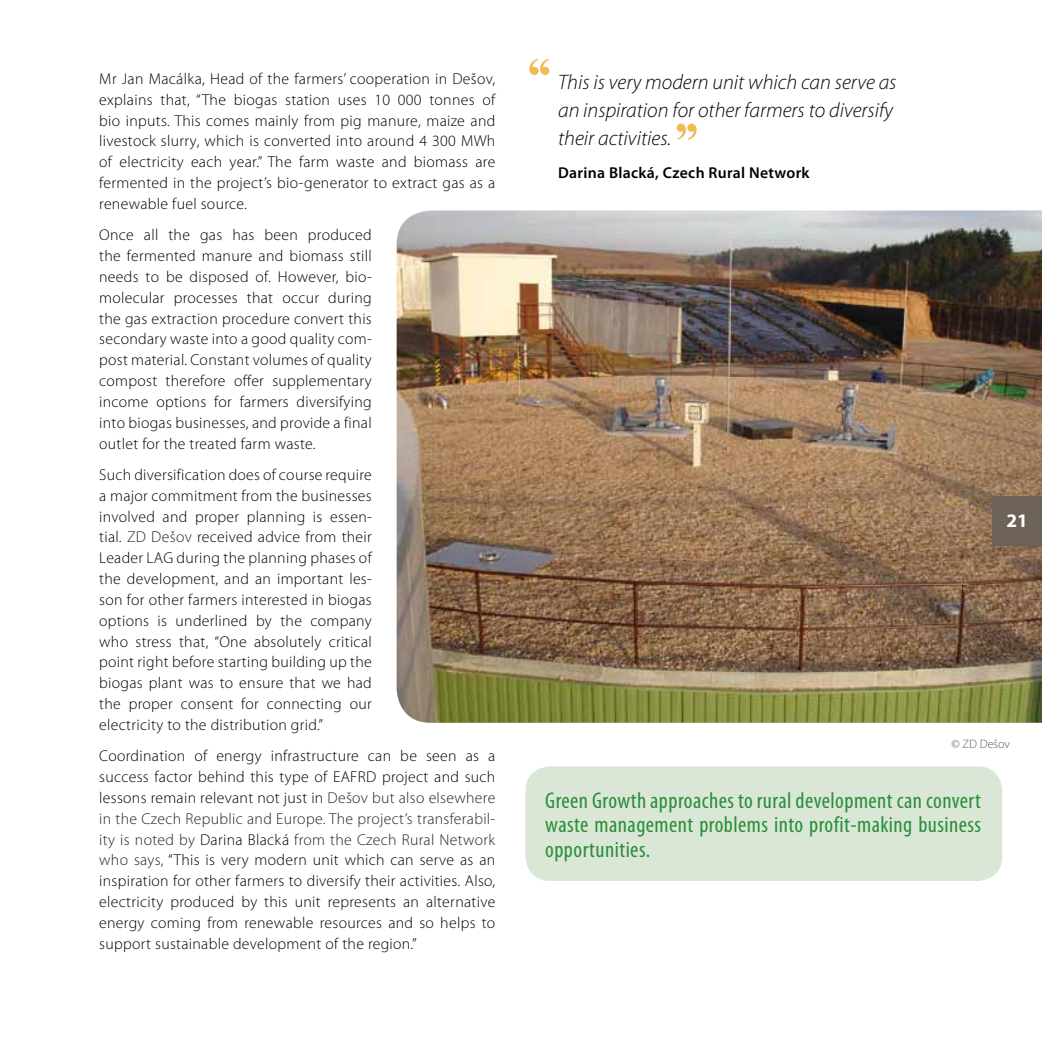
<style>
.page{position:relative;width:1042px;height:1042px;background:#fff}
.page>*{position:absolute;margin:0;border:0;box-sizing:border-box;transform-origin:0 0}
.t1{font:700 52.5px "Nimbus Rom DGR";color:#f4b954}
.t2{font:condensed 22.75px/24.5px "Myriad Pro";letter-spacing:.02em;color:#2b8e39;text-align:justify}
.t3{font:italic 300 21px/28px "Myriad Pro";color:#060609}
.t4{font:700 19.25px "Myriad Pro";color:#fff}
.t5{font:300 15.75px/20.8px "Myriad Pro";letter-spacing:.02em;color:#000;text-align:justify}
.t6{font:600 15.75px "Myriad Pro";letter-spacing:.02em;color:#000}
.t7{font:300 12.25px "Myriad Pro";color:#58595b}
.s1{color:#272416}
</style>
<div class="page">
<div style="left:525px;top:766px;width:477px;height:115px;background:#dae7d7;border-radius:25px"></div>
<img style="left:397px;top:210px;width:645px;height:513px">
<div style="left:992px;top:496px;width:50px;height:50px;background:#6c6356"></div>
<p class="t5" style="left:99px;top:68px;width:398px">Mr Jan Macálka, Head of the farmers’ cooperation in Dešov, explains that, “The biogas station uses 10 000 tonnes of bio inputs. This comes mainly from pig manure, maize and livestock slurry, which is converted into around 4 300 MWh of electricity each year.” The farm waste and biomass are fermented in the project’s bio-generator to extract gas as a renewable fuel source.</p>
<p class="t5" style="left:99px;top:225px;width:274px">Once all the gas has been produced the fermented manure and biomass still needs to be disposed of. However, bio&shy;molecular processes that occur during the gas extraction procedure convert this secondary waste into a good quality com&shy;post material. Constant volumes of quality compost therefore offer supplementary income options for farmers diversifying into biogas businesses, and provide a final outlet for the treated farm waste.</p>
<p class="t5" style="left:99px;top:464px;width:274px">Such diversification does of course require a major commitment from the businesses involved and proper planning is essen&shy;tial. <span class="s1">ZD Dešov</span> received advice from their Leader LAG during the planning phases of the development, and an important les&shy;son for other farmers interested in biogas options is underlined by the company who stress that, “One absolutely critical point right before starting building up the biogas plant was to ensure that we had the proper consent for connecting our electricity to the distribution grid.”</p>
<p class="t5" style="left:99px;top:746px;width:398px">Coordination of energy infrastructure can be seen as a success factor behind this type of EAFRD project and such lessons remain relevant not just in <span class="s1">Dešov but also elsewhere in the Czech Republic and Europe. The project’s transferabil&shy;ity is noted by</span> Darina Blacká <span class="s1">from the Czech Rural Network who says,</span> “This is very modern unit which can serve as an inspiration for other farmers to diversify their activities. Also, electricity produced by this unit represents an alternative energy coming from renewable resources and so helps to support sustainable development of the region.”</p>
<h1 class="t1" style="left:526px;top:49px;width:28px">“</h1>
<h3 class="t3" style="left:558px;top:68px;width:340px">This is very modern unit which can serve as an inspiration for other farmers to diversify their activities.</h3>
<p class="t6" style="left:558px;top:162px;width:253px">Darina Blacká, Czech Rural Network</p>
<h1 class="t1" style="left:700px;top:150px;width:28px;rotate:-180deg">“</h1>
<p class="t4" style="left:1006px;top:508px;width:23px">21</p>
<p class="t7" style="left:951px;top:737px;width:60px">© ZD Dešov</p>
<h2 class="t2" style="left:545px;top:787px;width:437px">Green Growth approaches to rural development can convert waste management problems into profit-making business opportunities.</h2>
</div>
